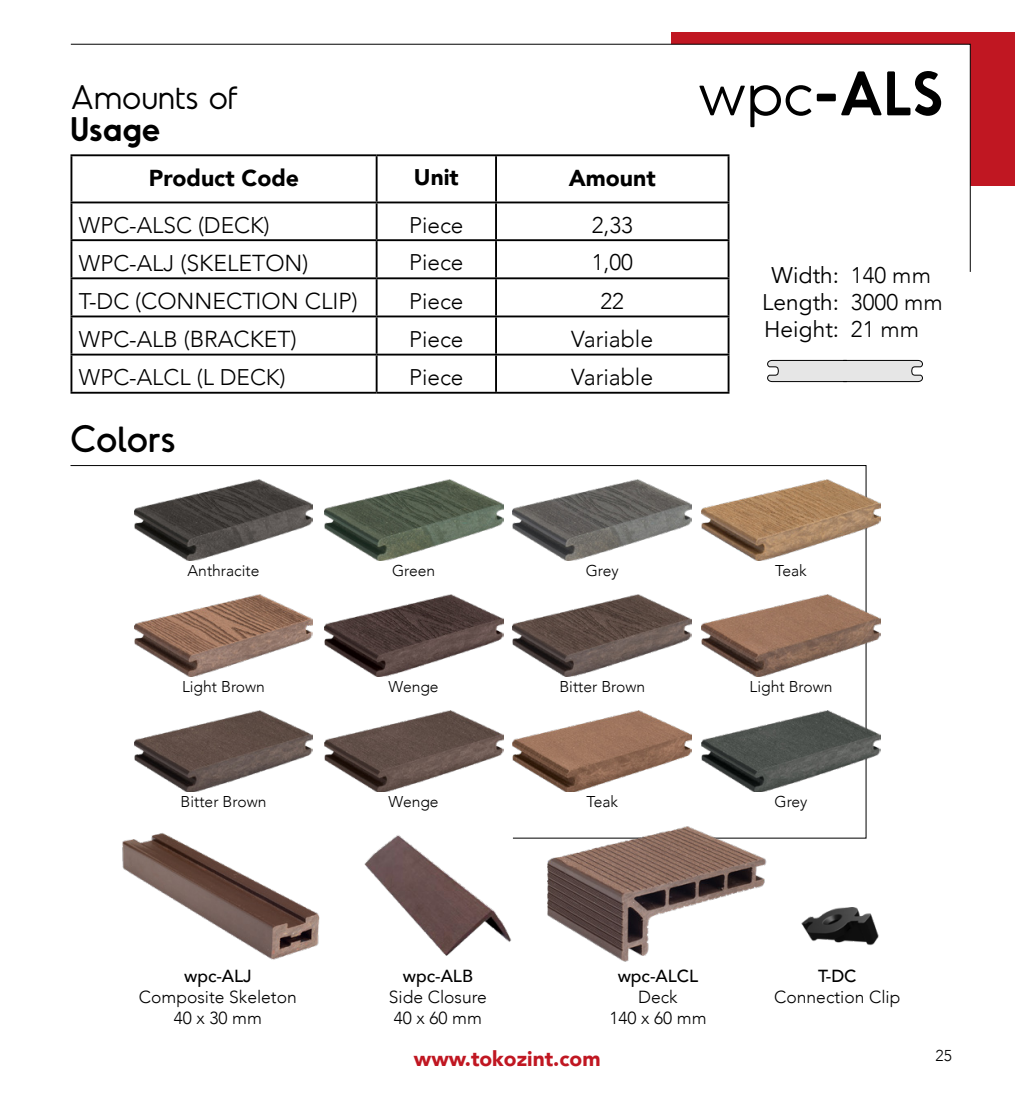
<style>
.page{position:relative;width:1015px;height:1117px;background:#fff}
.page>*{position:absolute;margin:0;border:0;box-sizing:border-box;transform-origin:0 0}
.t1{font:600 59.4px "Odudo Soft";color:#000}
.t2{font:36.23px "Odudo Soft";letter-spacing:.005em;color:#000}
.t3{font:300 32.18px "Odudo Soft";letter-spacing:.005em;color:#000}
.t4{font:600 32.18px "Odudo Soft";letter-spacing:.005em;color:#000}
.t5{font:300 22.95px "Avenir";color:#000}
.t6{font:900 22.95px "Avenir";color:#000}
.t7{font:300 22.72px "Avenir";color:#000}
.t8{font:22.72px "Avenir";letter-spacing:.005em;color:#000}
.t9{font:900 22.72px "Avenir";color:#000}
.t10{font:900 20.93px "Avenir";color:#c01722}
.t11{font:300 17.55px "Avenir";color:#000}
.t12{font:500 17.55px "Avenir";color:#000}
.t13{font:300 15.75px "Avenir";color:#000}
.t14{font:300 15.53px "Avenir";color:#000}
.s1{font-size:22.72px}
.s2{font-size:22.95px}
.s3{font-weight:300}
</style>
<div class="page">
<div style="left:671px;top:32px;width:343px;height:153px;background:#c01722"></div>
<svg style="left:70px;top:43px;width:900px;height:230px"></svg>
<svg style="left:70px;top:465px;width:796px;height:373px"></svg>
<hr style="left:70px;top:154px;width:306px;height:2px;background:#000">
<hr style="left:70px;top:156px;width:2px;height:45px;background:#000">
<hr style="left:376px;top:154px;width:120px;height:2px;background:#000">
<hr style="left:375px;top:156px;width:2px;height:45px;background:#000">
<hr style="left:496px;top:154px;width:233px;height:2px;background:#000">
<hr style="left:495px;top:156px;width:2px;height:45px;background:#000">
<hr style="left:727px;top:156px;width:2px;height:45px;background:#000">
<hr style="left:70px;top:201px;width:306px;height:2px;background:#000">
<hr style="left:70px;top:203px;width:2px;height:36px;background:#000">
<hr style="left:376px;top:201px;width:120px;height:2px;background:#000">
<hr style="left:375px;top:203px;width:2px;height:36px;background:#000">
<hr style="left:496px;top:201px;width:233px;height:2px;background:#000">
<hr style="left:495px;top:203px;width:2px;height:36px;background:#000">
<hr style="left:727px;top:203px;width:2px;height:36px;background:#000">
<hr style="left:70px;top:239px;width:306px;height:2px;background:#000">
<hr style="left:70px;top:241px;width:2px;height:36px;background:#000">
<hr style="left:376px;top:239px;width:120px;height:2px;background:#000">
<hr style="left:375px;top:241px;width:2px;height:36px;background:#000">
<hr style="left:496px;top:239px;width:233px;height:2px;background:#000">
<hr style="left:495px;top:241px;width:2px;height:36px;background:#000">
<hr style="left:727px;top:241px;width:2px;height:36px;background:#000">
<hr style="left:70px;top:277px;width:306px;height:2px;background:#000">
<hr style="left:70px;top:279px;width:2px;height:36px;background:#000">
<hr style="left:376px;top:277px;width:120px;height:2px;background:#000">
<hr style="left:375px;top:279px;width:2px;height:36px;background:#000">
<hr style="left:496px;top:277px;width:233px;height:2px;background:#000">
<hr style="left:495px;top:279px;width:2px;height:36px;background:#000">
<hr style="left:727px;top:279px;width:2px;height:36px;background:#000">
<hr style="left:70px;top:315px;width:306px;height:2px;background:#000">
<hr style="left:70px;top:317px;width:2px;height:36px;background:#000">
<hr style="left:376px;top:315px;width:120px;height:2px;background:#000">
<hr style="left:375px;top:317px;width:2px;height:36px;background:#000">
<hr style="left:496px;top:315px;width:233px;height:2px;background:#000">
<hr style="left:495px;top:317px;width:2px;height:36px;background:#000">
<hr style="left:727px;top:317px;width:2px;height:36px;background:#000">
<hr style="left:70px;top:353px;width:306px;height:2px;background:#000">
<hr style="left:70px;top:355px;width:2px;height:36px;background:#000">
<hr style="left:376px;top:353px;width:120px;height:2px;background:#000">
<hr style="left:375px;top:355px;width:2px;height:36px;background:#000">
<hr style="left:496px;top:353px;width:233px;height:2px;background:#000">
<hr style="left:495px;top:355px;width:2px;height:36px;background:#000">
<hr style="left:727px;top:355px;width:2px;height:36px;background:#000">
<hr style="left:70px;top:391px;width:306px;height:2px;background:#000">
<hr style="left:376px;top:391px;width:120px;height:2px;background:#000">
<hr style="left:496px;top:391px;width:233px;height:2px;background:#000">
<img style="left:134px;top:479px;width:179px;height:81px">
<img style="left:701px;top:479px;width:179px;height:81px">
<img style="left:512px;top:594px;width:179px;height:82px">
<img style="left:324px;top:710px;width:179px;height:81px">
<img style="left:324px;top:479px;width:179px;height:81px">
<img style="left:134px;top:594px;width:179px;height:82px">
<img style="left:701px;top:594px;width:179px;height:82px">
<img style="left:512px;top:710px;width:179px;height:81px">
<img style="left:324px;top:594px;width:179px;height:82px">
<img style="left:512px;top:479px;width:179px;height:81px">
<img style="left:134px;top:710px;width:179px;height:81px">
<img style="left:701px;top:710px;width:179px;height:81px">
<svg style="left:767px;top:359px;width:156px;height:23px;background:#d0d0d0"></svg>
<img style="left:108px;top:826px;width:659px;height:136px">
<img style="left:801px;top:907px;width:78px;height:39px">
<p class="t3" style="left:70px;top:77px;width:169px">Amounts of</p>
<p class="t4" style="left:70px;top:108px;width:91px">Usage</p>
<p class="t6" style="left:149px;top:158px;width:152px">Product Code</p>
<p class="t9" style="left:414px;top:158px;width:46px">Unit</p>
<p class="t6" style="left:568px;top:158px;width:88px">Amount</p>
<p class="t7" style="left:79px;top:211px;width:192px">WPC-ALSC (DECK)</p>
<p class="t7" style="left:409px;top:211px;width:56px">Piece</p>
<p class="t7" style="left:591px;top:211px;width:43px">2,33</p>
<p class="t5" style="left:79px;top:249px;width:231px"><span class="s1">WPC-ALJ</span> (SKELETON)</p>
<p class="t7" style="left:409px;top:249px;width:56px">Piece</p>
<p class="t7" style="left:591px;top:249px;width:43px">1,00</p>
<p class="t5" style="left:79px;top:287px;width:280px"><span class="s1">T-DC</span> (CONNECTION CLIP)</p>
<p class="t7" style="left:409px;top:287px;width:56px">Piece</p>
<p class="t7" style="left:600px;top:287px;width:25px">22</p>
<p class="t7" style="left:79px;top:326px;width:219px">WPC-ALB (<span class="s2">BRACKET)</span></p>
<p class="t7" style="left:409px;top:325px;width:56px">Piece</p>
<p class="t5" style="left:571px;top:325px;width:83px">Variable</p>
<p class="t7" style="left:79px;top:363px;width:208px">WPC-ALCL (L DECK)</p>
<p class="t7" style="left:409px;top:363px;width:56px">Piece</p>
<p class="t5" style="left:571px;top:363px;width:83px">Variable</p>
<p class="t2" style="left:70px;top:416px;width:107px">Colors</p>
<p class="t1" style="left:696px;top:55px;width:248px"><span class="s3">wpc</span>-ALS</p>
<p class="t8" style="left:771px;top:262px;width:69px">Width:</p>
<p class="t8" style="left:761px;top:289px;width:79px">Length:</p>
<p class="t8" style="left:764px;top:316px;width:76px">Height:</p>
<p class="t7" style="left:850px;top:262px;width:82px">140 mm</p>
<p class="t7" style="left:850px;top:289px;width:93px">3000 mm</p>
<p class="t7" style="left:850px;top:316px;width:70px">21 mm</p>
<p class="t14" style="left:187px;top:561px;width:73px">Anthracite</p>
<p class="t14" style="left:775px;top:561px;width:33px">Teak</p>
<p class="t14" style="left:392px;top:561px;width:45px">Green</p>
<p class="t14" style="left:585px;top:561px;width:35px">Grey</p>
<p class="t14" style="left:182px;top:677px;width:84px">Light Brown</p>
<p class="t14" style="left:749px;top:677px;width:84px">Light Brown</p>
<p class="t14" style="left:388px;top:677px;width:52px">Wenge</p>
<p class="t14" style="left:559px;top:677px;width:87px">Bitter Brown</p>
<p class="t14" style="left:586px;top:792px;width:33px">Teak</p>
<p class="t14" style="left:180px;top:792px;width:87px">Bitter Brown</p>
<p class="t14" style="left:774px;top:792px;width:35px">Grey</p>
<p class="t14" style="left:388px;top:792px;width:52px">Wenge</p>
<p class="t12" style="left:184px;top:960px;width:69px">wpc-ALJ</p>
<p class="t11" style="left:139px;top:985px;width:159px">Composite Skeleton</p>
<p class="t11" style="left:174px;top:1006px;width:90px">40 x 30 mm</p>
<p class="t12" style="left:402px;top:960px;width:72px">wpc-ALB</p>
<p class="t11" style="left:389px;top:985px;width:99px">Side Closure</p>
<p class="t11" style="left:394px;top:1006px;width:90px">40 x 60 mm</p>
<p class="t12" style="left:617px;top:960px;width:82px">wpc-ALCL</p>
<p class="t11" style="left:638px;top:985px;width:41px">Deck</p>
<p class="t11" style="left:609px;top:1006px;width:99px">140 x 60 mm</p>
<p class="t12" style="left:817px;top:960px;width:40px">T-DC</p>
<p class="t11" style="left:774px;top:985px;width:128px">Connection Clip</p>
<p class="t10" style="left:414px;top:1040px;width:188px">www.tokozint.com</p>
<p class="t13" style="left:935px;top:1046px;width:18px">25</p>
</div>
